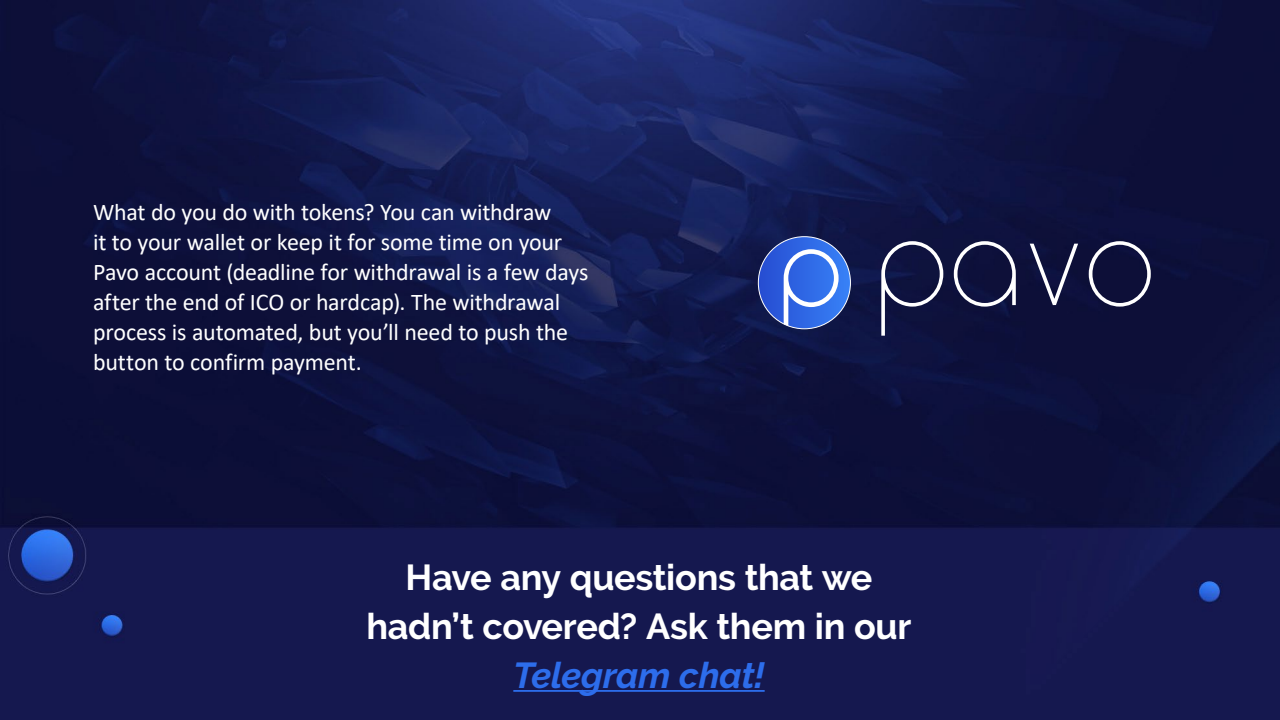
<style>
.page{position:relative;width:1280px;height:720px;background:#fff}
.page>*{position:absolute;margin:0;border:0;box-sizing:border-box;transform-origin:0 0}
.t1{font:700 36px/49px "Raleway";letter-spacing:-.01em;color:#fff;text-align:center}
.t2{font:italic 700 36px "Raleway";letter-spacing:-.005em;color:#2d6deb}
.t3{font:24px/30px "Calibri";letter-spacing:-.01em;color:#fff}
</style>
<div class="page">
<img style="left:0;top:0;width:1280px;height:720px">
<hr style="left:513px;top:690px;width:252px;height:2px;background:#2d6deb">
<svg style="left:758px;top:237px;width:92px;height:92px"></svg>
<svg style="left:1089px;top:241px;width:62px;height:66px"></svg>
<svg style="left:881px;top:241px;width:62px;height:95px"></svg>
<svg style="left:954px;top:241px;width:62px;height:66px"></svg>
<svg style="left:1030px;top:244px;width:48px;height:61px"></svg>
<svg style="left:784px;top:249px;width:55px;height:77px"></svg>
<p class="t3" style="left:93px;top:196px;width:497px">What do you do with tokens? You can withdraw<br>it to your wallet or keep it for some time on your Pavo account (deadline for withdrawal is a few days after the end of ICO or hardcap). The withdrawal process is automated, but you’ll need to push the button to confirm payment.</p>
<h1 class="t1" style="left:366px;top:553px;width:547px">Have any questions that we hadn’t covered? Ask them in our</h1>
<h1 class="t2" style="left:513px;top:655px;width:253px">Telegram chat!</h1>
</div>
